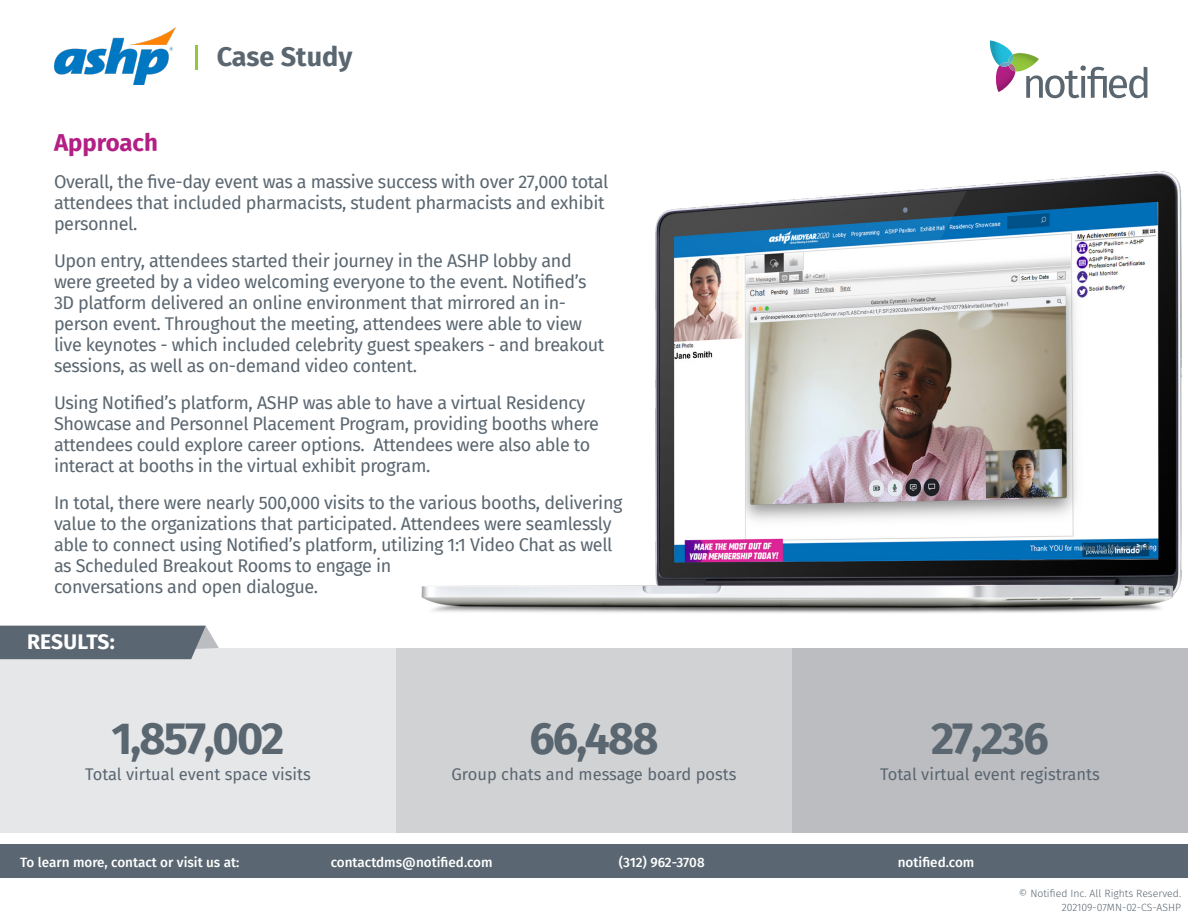
<style>
.page{position:relative;width:1188px;height:918px;background:#fff}
.page>*{position:absolute;margin:0;border:0;box-sizing:border-box;transform-origin:0 0}
.SH2_-_Dark{font:700 45px "Fira Sans";letter-spacing:-.04em;color:#5a6670}
.SH2_-_Purple{font:700 27px "Fira Sans";color:#5a6670}
.H2_-_Purple{font:700 24px "Fira Sans";color:#b31f84}
.SH3_-_Green{font:700 21px "Fira Sans";letter-spacing:.005em;color:#fff}
.t1{font:18px/21px "Fira Sans";letter-spacing:-.02em;color:#5a6670}
.SH2_-_Dark-2{font:16.5px "Fira Sans";color:#5a6670}
.t2{font:500 13.5px "Fira Sans";color:#fff}
.t3{font:300 10.5px "Fira Sans";color:#5a6671}
</style>
<div class="page">
<div style="left:792px;top:648px;width:396px;height:184px;background:#bcbdc0"></div>
<div style="left:396px;top:648px;width:396px;height:184px;background:#d1d2d4"></div>
<div style="left:0;top:648px;width:396px;height:184px;background:#e6e7e9"></div>
<img style="left:421px;top:171px;width:761px;height:442px">
<svg style="left:989px;top:40px;width:158px;height:58px"></svg>
<svg style="left:0;top:626px;width:219px;height:33px;background:#66717b"></svg>
<img style="left:54px;top:28px;width:121px;height:57px">
<hr style="left:196px;top:46px;width:2px;height:24px;background:#94c83c">
<div style="left:0;top:844px;width:1188px;height:34px;background:#5a6671"></div>
<p class="SH2_-_Purple" style="left:217px;top:34px;width:137px">Case Study</p>
<p class="H2_-_Purple" style="left:54px;top:122px;width:105px">Approach</p>
<p class="t1" style="left:54px;top:171px;width:556px">Overall, the five-day event was a massive success with over 27,000 total attendees that included pharmacists, student pharmacists and exhibit personnel.</p>
<p class="t1" style="left:54px;top:250px;width:552px">Upon entry, attendees started their journey in the ASHP lobby and were greeted by a video welcoming everyone to the event. Notified’s 3D platform delivered an online environment that mirrored an in&shy;person event. Throughout the meeting, attendees were able to view live keynotes - which included celebrity guest speakers - and breakout sessions, as well as on-demand video content.</p>
<p class="t1" style="left:54px;top:391px;width:547px">Using Notified’s platform, ASHP was able to have a virtual Residency Showcase and Personnel Placement Program, providing booths where attendees could explore career options. Attendees were also able to interact at booths in the virtual exhibit program.</p>
<p class="t1" style="left:54px;top:491px;width:570px">In total, there were nearly 500,000 visits to the various booths, delivering value to the organizations that participated. Attendees were seamlessly able to connect using Notified’s platform, utilizing 1:1 Video Chat as well as Scheduled Breakout Rooms to engage in<br>conversations and open dialogue.</p>
<p class="SH3_-_Green" style="left:27px;top:624px;width:89px">RESULTS:</p>
<p class="SH2_-_Dark" style="left:112px;top:700px;width:174px">1,857,002</p>
<p class="SH2_-_Dark-2" style="left:85px;top:762px;width:227px">Total virtual event space visits</p>
<p class="SH2_-_Dark" style="left:529px;top:700px;width:131px">66,488</p>
<p class="SH2_-_Dark-2" style="left:451px;top:762px;width:287px">Group chats and message board posts</p>
<p class="SH2_-_Dark" style="left:931px;top:700px;width:119px">27,236</p>
<p class="SH2_-_Dark-2" style="left:880px;top:762px;width:221px">Total virtual event registrants</p>
<p class="t2" style="left:20px;top:851px;width:221px">To learn more, contact or visit us at:</p>
<p class="t2" style="left:331px;top:851px;width:163px">contactdms@notified.com</p>
<p class="t2" style="left:619px;top:851px;width:87px">(312) 962-3708</p>
<p class="t2" style="left:898px;top:851px;width:78px">notified.com</p>
<p class="t3" style="left:1019px;top:886px;width:164px">© Notified Inc. All Rights Reserved.</p>
<p class="t3" style="left:1062px;top:899px;width:121px">202109-07MN-02-CS-ASHP</p>
</div>
